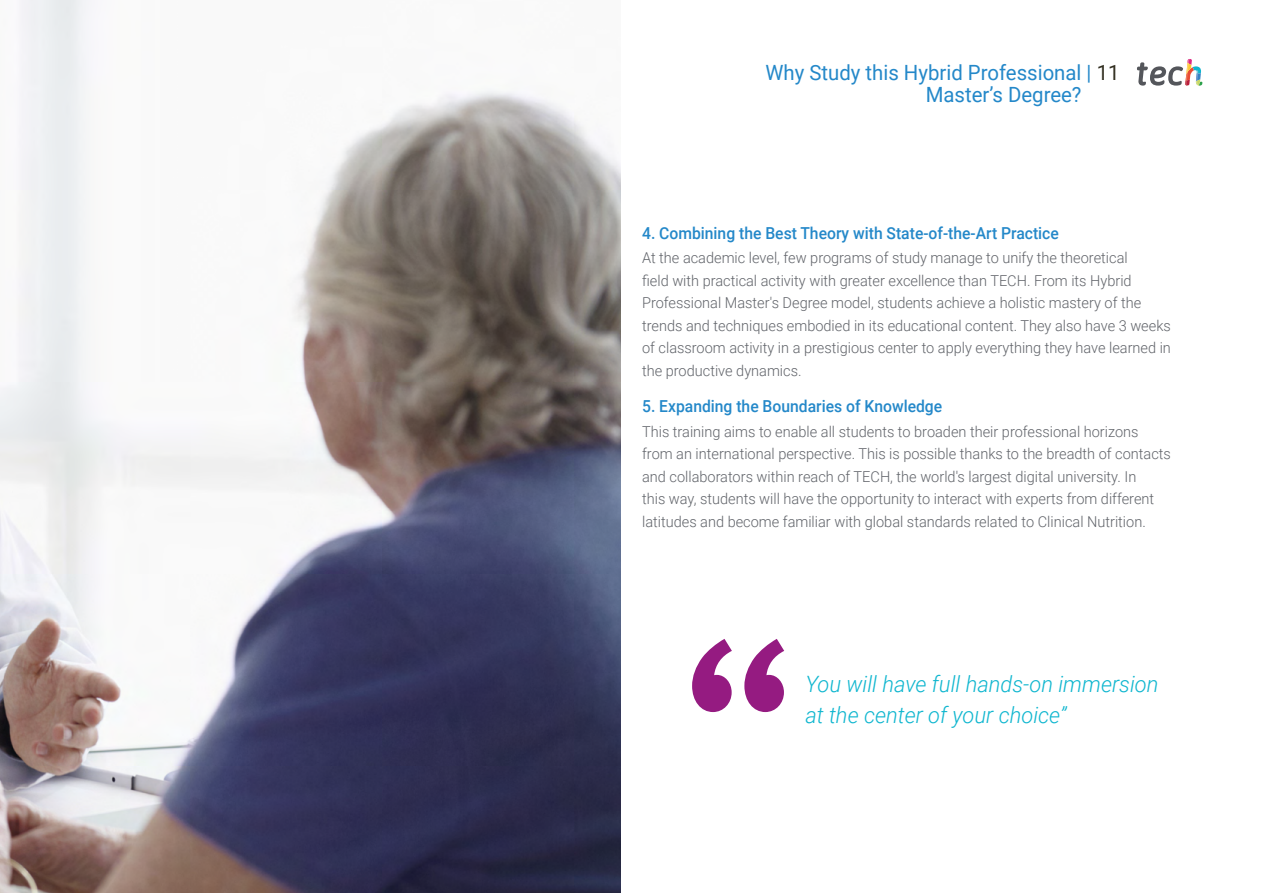
<style>
.page{position:relative;width:1263px;height:893px;background:#fff}
.page>*{position:absolute;margin:0;border:0;box-sizing:border-box;transform-origin:0 0}
.t1{font:italic 300 22.5px/31.5px "Roboto";color:#0fb6cf}
.t2{font:21px/22.5px "Roboto";color:#2488c9}
.t3{font:500 16.5px "Roboto";color:#2488c9;scale:.95 1}
.t4{font:300 15px/22.5px "Roboto";color:#61646a}
.s1{color:#312e20}
</style>
<div class="page">
<svg style="left:1137px;top:59px;width:65px;height:27px"></svg>
<svg style="left:692px;top:639px;width:92px;height:73px"></svg>
<img style="left:0;top:0;width:621px;height:893px">
<h2 class="t2" style="left:926px;top:60px;width:195px;text-indent:-160px">Why Study this Hybrid Professional | <span class="s1">11<br></span>Master’s Degree?</h2>
<p class="t3" style="left:642px;top:221px;width:440px">4. Combining the Best Theory with State-of-the-Art Practice</p>
<p class="t4" style="left:642px;top:246px;width:530px">At the academic level, few programs of study manage to unify the theoretical<br>field with practical activity with greater excellence than TECH. From its Hybrid Professional Master's Degree model, students achieve a holistic mastery of the trends and techniques embodied in its educational content. They also have 3 weeks of classroom activity in a prestigious center to apply everything they have learned in the productive dynamics.</p>
<p class="t3" style="left:642px;top:395px;width:317px">5. Expanding the Boundaries of Knowledge</p>
<p class="t4" style="left:642px;top:420px;width:530px">This training aims to enable all students to broaden their professional horizons from an international perspective. This is possible thanks to the breadth of contacts and collaborators within reach of TECH, the world's largest digital university. In<br>this way, students will have the opportunity to interact with experts from different latitudes and become familiar with global standards related to Clinical Nutrition.</p>
<h1 class="t1" style="left:805px;top:667px;width:355px">You will have full hands-on immersion at the center of your choice”</h1>
</div>
